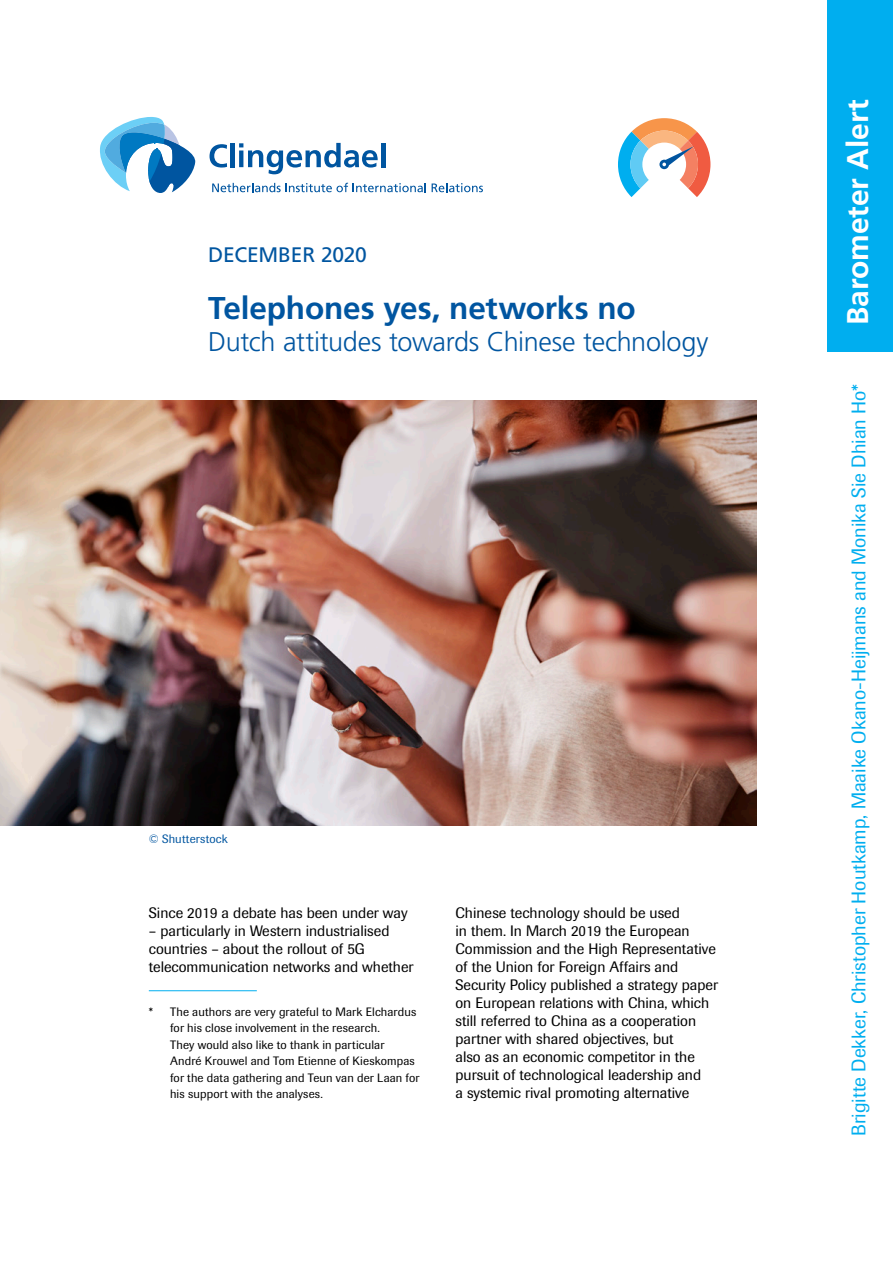
<style>
.page{position:relative;width:893px;height:1263px;background:#fff}
.page>*{position:absolute;margin:0;border:0;box-sizing:border-box;transform-origin:0 0}
.Title_Title{font:700 31.5px "Frutiger LT Std";letter-spacing:-.005em;color:#0055a0}
.Title_Title-2{font:700 30px "Frutiger LT Std";letter-spacing:-.005em;color:#fff}
.Subtitel_Title{font:300 27px "Frutiger LT Std";letter-spacing:-.015em;color:#0055a0}
.Title_Title-3{font:21px "Frutiger LT Std";letter-spacing:-.01em;color:#0055a0}
.Author_Title{font:19.5px "Imago";color:#00aeef}
.P_first{font:15px/18px "Imago";color:#000}
.Footnote{font:12px/16.5px "Imago";letter-spacing:.01em;color:#000}
.Source_F{font:12px "Imago";letter-spacing:.02em;color:#0055a0}
</style>
<div class="page">
<svg style="left:210px;top:144px;width:17px;height:24px"></svg>
<hr style="left:230px;top:143px;width:4px;height:24px;background:#0055a0">
<svg style="left:239px;top:143px;width:139px;height:31px"></svg>
<hr style="left:381px;top:143px;width:4px;height:24px;background:#0055a0">
<svg style="left:212px;top:183px;width:214px;height:9px"></svg>
<svg style="left:432px;top:183px;width:51px;height:9px"></svg>
<svg style="left:100px;top:117px;width:96px;height:76px"></svg>
<div style="left:827px;top:0;width:66px;height:351px;background:#00aeef"></div>
<svg style="left:618px;top:118px;width:92px;height:79px"></svg>
<img style="left:0;top:400px;width:756px;height:425px">
<hr style="left:149px;top:990px;width:108px;height:1px;background:#00aeef">
<p class="Title_Title-3" style="left:208px;top:242px;width:160px">DECEMBER 2020</p>
<p class="Title_Title" style="left:208px;top:289px;width:429px">Telephones yes, networks no</p>
<p class="Subtitel_Title" style="left:208px;top:327px;width:502px">Dutch attitudes towards Chinese technology</p>
<p class="Source_F" style="left:149px;top:832px;width:81px">© Shutterstock</p>
<p class="P_first" style="left:149px;top:904px;width:260px">Since 2019 a debate has been under way</p>
<p class="P_first" style="left:149px;top:922px;width:266px">– particularly in Western industrialised countries – about the rollout of 5G telecommunication networks and whether</p>
<p class="Footnote" style="left:170px;top:1003px;width:251px;text-indent:-21px">* The authors are very grateful to Mark Elchardus for his close involvement in the research.<br>They would also like to thank in particular<br>André Krouwel and Tom Etienne of Kieskompas for the data gathering and Teun van der Laan for his support with the analyses.</p>
<p class="P_first" style="left:455px;top:904px;width:264px">Chinese technology should be used<br>in them. In March 2019 the European Commission and the High Representative of the Union for Foreign Affairs and Security Policy published a strategy paper on European relations with China, which still referred to China as a cooperation partner with shared objectives, but<br>also as an economic competitor in the pursuit of technological leadership and<br>a systemic rival promoting alternative</p>
<p class="Title_Title-2" style="left:840px;top:325px;width:227px;rotate:-90deg">Barometer Alert</p>
<p class="Author_Title" style="left:847px;top:1136px;width:754px;rotate:-90deg">Brigitte Dekker, Christopher Houtkamp, Maaike Okano-Heijmans and Monika Sie Dhian Ho*</p>
</div>
